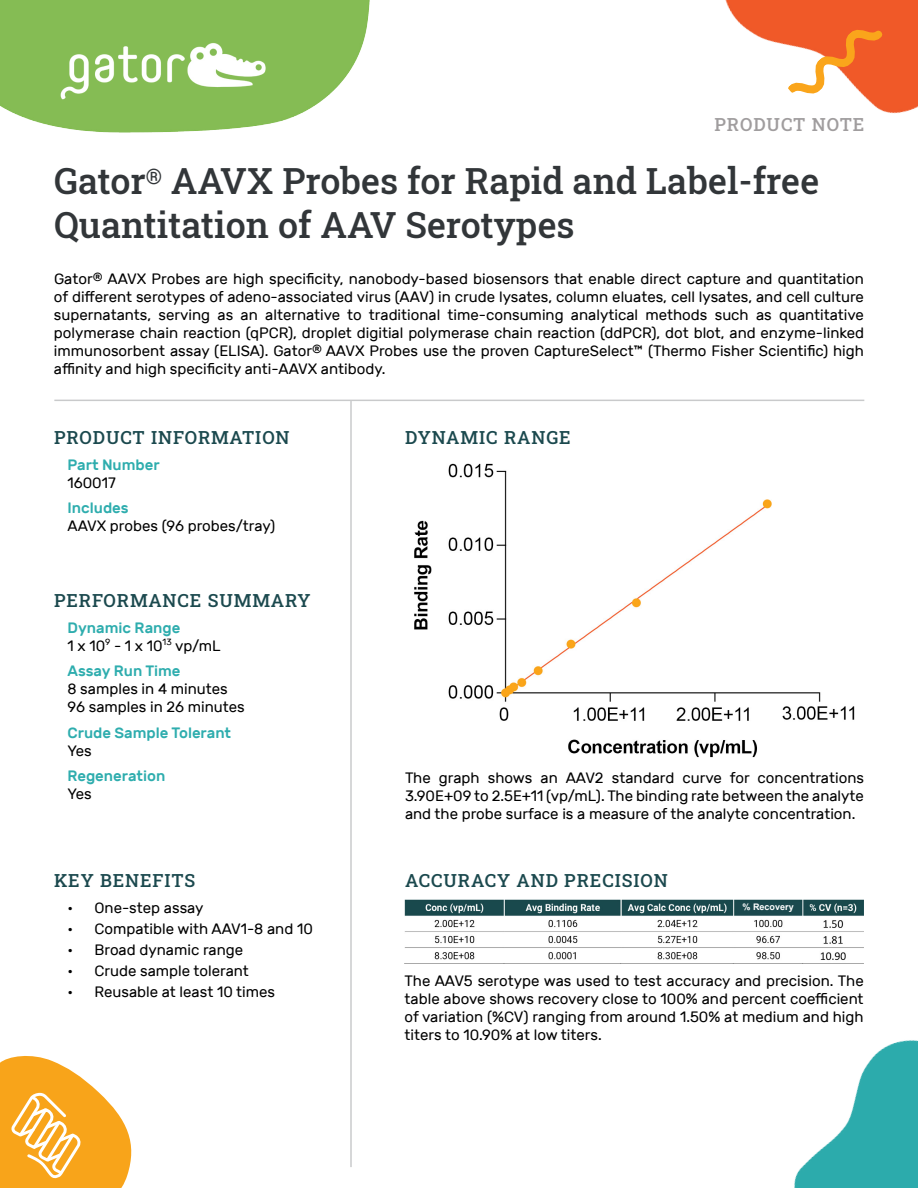
<style>
.page{position:relative;width:918px;height:1188px;background:#fff}
.page>*{position:absolute;margin:0;border:0;box-sizing:border-box;transform-origin:0 0}
.t1{font:500 36px/43.2px "Roboto Slab";color:#323639}
.t2{font:500 18px "Roboto Slab";letter-spacing:.05em;color:#1b494e}
.t3{font:500 18px "Roboto Slab";letter-spacing:.05em;color:#a09d9e}
.t4{font:15px/18px "Rubik";color:#000;text-align:justify}
.t5{font:500 15px "Rubik";color:#2eadae}
.t6{font:700 9px "Arial";color:#fff}
.s1{font-weight:500;color:#2eadae}
</style>
<div class="page">
<img style="left:405px;top:900px;width:459px;height:60px">
<hr style="left:54px;top:400px;width:810px;height:1px;background:#939598">
<hr style="left:350px;top:401px;width:2px;height:766px;background:#939598">
<img style="left:0;top:0;width:370px;height:133px">
<img style="left:54px;top:17px;width:227px;height:94px">
<img style="left:725px;top:0;width:193px;height:114px">
<svg style="left:787px;top:17px;width:97px;height:88px"></svg>
<img style="left:414px;top:463px;width:441px;height:295px">
<img style="left:794px;top:1040px;width:124px;height:148px">
<svg style="left:0;top:1056px;width:131px;height:132px"></svg>
<div style="left:736px;top:902px;width:65px;height:13px;background:#1b494e"></div>
<p class="t3" style="left:715px;top:112px;width:151px">PRODUCT NOTE</p>
<h1 class="t1" style="left:54px;top:159px;width:767px">Gator<sup>®</sup> AAVX Probes for Rapid and Label-free<br>Quantitation of AAV Serotypes</h1>
<p class="t4" style="left:54px;top:270px;width:812px">Gator<sup>®</sup> AAVX Probes are high specificity, nanobody-based biosensors that enable direct capture and quantitation of different serotypes of adeno-associated virus (AAV) in crude lysates, column eluates, cell lysates, and cell culture supernatants, serving as an alternative to traditional time-consuming analytical methods such as quantitative polymerase chain reaction (qPCR), droplet digitial polymerase chain reaction (ddPCR), dot blot, and enzyme-linked immunosorbent assay (ELISA). Gator<sup>®</sup> AAVX Probes use the proven CaptureSelect™ (Thermo Fisher Scientific) high affinity and high specificity anti-AAVX antibody.</p>
<p class="t2" style="left:54px;top:425px;width:237px">PRODUCT INFORMATION</p>
<p class="t2" style="left:405px;top:425px;width:167px">DYNAMIC RANGE</p>
<p class="t5" style="left:67px;top:456px;width:94px">Part Number</p>
<p class="t4" style="left:67px;top:474px;width:50px">160017</p>
<p class="t5" style="left:67px;top:500px;width:63px">Includes</p>
<p class="t4" style="left:67px;top:517px;width:209px">AAVX probes (96 probes/tray)</p>
<p class="t2" style="left:54px;top:588px;width:258px">PERFORMANCE SUMMARY</p>
<p class="t4" style="left:68px;top:619px;width:155px"><span class="s1">Dynamic Range<br></span>1 x 10<sup>9</sup> - 1 x 10<sup>13</sup> vp/mL</p>
<p class="t5" style="left:67px;top:663px;width:114px">Assay Run Time</p>
<p class="t4" style="left:67px;top:680px;width:179px">8 samples in 4 minutes<br>96 samples in 26 minutes</p>
<p class="t5" style="left:67px;top:724px;width:165px">Crude Sample Tolerant</p>
<p class="t4" style="left:67px;top:742px;width:26px">Yes</p>
<p class="t5" style="left:67px;top:768px;width:99px">Regeneration</p>
<p class="t4" style="left:67px;top:785px;width:26px">Yes</p>
<p class="t2" style="left:54px;top:868px;width:143px">KEY BENEFITS</p>
<p class="t4" style="left:68px;top:899px;width:138px">• One-step assay</p>
<p class="t4" style="left:68px;top:920px;width:247px">• Compatible with AAV1-8 and 10</p>
<p class="t4" style="left:68px;top:941px;width:177px">• Broad dynamic range</p>
<p class="t4" style="left:68px;top:962px;width:183px">• Crude sample tolerant</p>
<p class="t4" style="left:68px;top:983px;width:209px">• Reusable at least 10 times</p>
<p class="t4" style="left:405px;top:769px;width:461px">The graph shows an AAV2 standard curve for concentrations 3.90E+09 to 2.5E+11 (vp/mL). The binding rate between the analyte and the probe surface is a measure of the analyte concentration.</p>
<p class="t2" style="left:405px;top:868px;width:264px">ACCURACY AND PRECISION</p>
<p class="t6" style="left:743px;top:901px;width:53px">% Recovery</p>
<p class="t4" style="left:405px;top:972px;width:461px">The AAV5 serotype was used to test accuracy and precision. The table above shows recovery close to 100% and percent coefficient of variation (%CV) ranging from around 1.50% at medium and high titers to 10.90% at low titers.</p>
</div>
